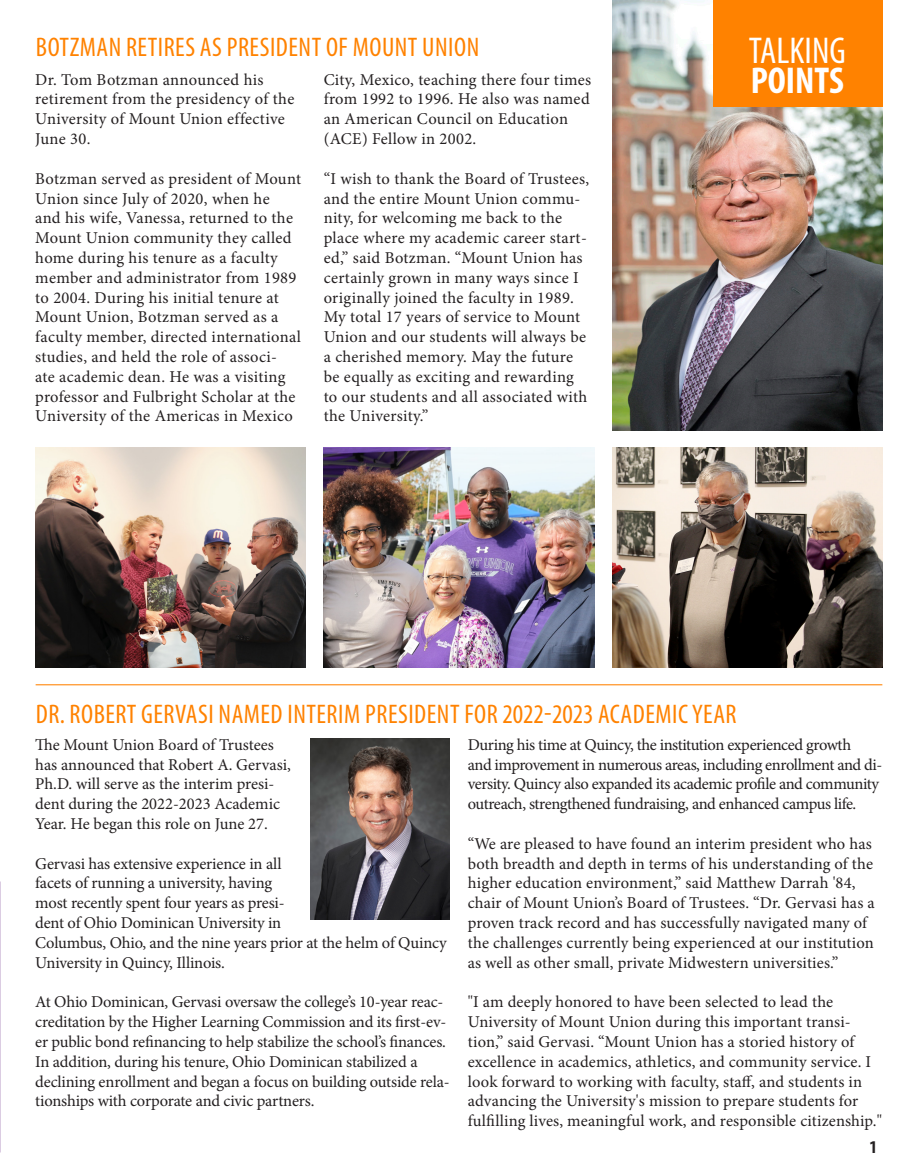
<style>
.page{position:relative;width:918px;height:1175px;background:#fff}
.page>*{position:absolute;margin:0;border:0;box-sizing:border-box;transform-origin:0 0}
.t1{font:condensed 37.5px/30px "Myriad Pro";color:#fff}
.t2{font:condensed 27px "Myriad Pro";letter-spacing:.02em;color:#ff8200}
.t3{font:700 condensed 18px "Myriad Pro";color:#231f20}
.Class_Note_Death_Inf{font:16.5px/19.8px "Minion Pro";letter-spacing:.005em;color:#231f20}
.Class_Note_Death_Inf-2{font:16.5px/19.8px "Minion Pro";letter-spacing:-.025em;color:#231f20}
.s1{font-weight:700}
</style>
<div class="page">
<img style="left:612px;top:0;width:270px;height:430px">
<div style="left:713px;top:0;width:169px;height:107px;background:#ff8200"></div>
<img style="left:36px;top:447px;width:270px;height:221px">
<img style="left:612px;top:447px;width:270px;height:220px">
<img style="left:324px;top:447px;width:270px;height:220px">
<img style="left:310px;top:738px;width:140px;height:181px">
<hr style="left:36px;top:684px;width:846px;height:1px;background:#ff8200">
<p class="t2" style="left:36px;top:31px;width:445px">BOTZMAN RETIRES AS PRESIDENT OF MOUNT UNION</p>
<p class="Class_Note_Death_Inf" style="left:35px;top:70px;width:261px">Dr. Tom Botzman announced his retirement from the presidency of the<br>University of Mount Union effective<br>June 30.</p>
<p class="Class_Note_Death_Inf" style="left:35px;top:169px;width:267px">Botzman served as president of Mount Union since July of 2020, when he<br>and his wife, Vanessa, returned to the Mount Union community they called home during his tenure as a faculty member and administrator from 1989 to 2004. During his initial tenure at Mount Union, Botzman served as a faculty member, directed international studies, and held the role of associ-<br>ate academic dean. He was a visiting professor and Fulbright Scholar at the University of the Americas in Mexico</p>
<p class="Class_Note_Death_Inf" style="left:324px;top:70px;width:269px">City, Mexico, teaching there four times from 1992 to 1996. He also was named an American Council on Education (ACE) Fellow in 2002.</p>
<p class="Class_Note_Death_Inf" style="left:324px;top:169px;width:267px">“I wish to thank the Board of Trustees, and the entire Mount Union commu&shy;nity, for welcoming me back to the place where my academic career start&shy;ed,” said Botzman. “Mount Union has certainly grown in many ways since I originally joined the faculty in 1989.<br>My total 17 years of service to Mount Union and our students will always be a cherished memory. May the future be equally as exciting and rewarding to our students and all associated with the University.”</p>
<p class="t1" style="left:749px;top:35px;width:99px">TALKING<br><span class="s1">POINTS</span></p>
<p class="t2" style="left:36px;top:697px;width:702px">DR. ROBERT GERVASI NAMED INTERIM PRESIDENT FOR 2022-2023 ACADEMIC YEAR</p>
<p class="Class_Note_Death_Inf" style="left:35px;top:734px;width:257px">The Mount Union Board of Trustees has announced that Robert A. Gervasi, Ph.D. will serve as the interim presi&shy;dent during the 2022-2023 Academic Year. He began this role on June 27.</p>
<p class="Class_Note_Death_Inf" style="left:35px;top:853px;width:413px">Gervasi has extensive experience in all<br>facets of running a university, having<br>most recently spent four years as presi-<br>dent of Ohio Dominican University in<br>Columbus, Ohio, and the nine years prior at the helm of Quincy University in Quincy, Illinois.</p>
<p class="Class_Note_Death_Inf" style="left:35px;top:992px;width:416px">At Ohio Dominican, Gervasi oversaw the college’s 10-year reac&shy;creditation by the Higher Learning Commission and its first-ev&shy;er public bond refinancing to help stabilize the school’s finances.<br>In addition, during his tenure, Ohio Dominican stabilized a declining enrollment and began a focus on building outside rela&shy;tionships with corporate and civic partners.</p>
<p class="Class_Note_Death_Inf-2" style="left:468px;top:734px;width:416px">During his time at Quincy, the institution experienced growth<br>and improvement in numerous areas, including enrollment and di&shy;versity. Quincy also expanded its academic profile and community outreach, strengthened fundraising, and enhanced campus life.</p>
<p class="Class_Note_Death_Inf" style="left:468px;top:833px;width:408px">“We are pleased to have found an interim president who has both breadth and depth in terms of his understanding of the higher education environment,” said Matthew Darrah '84, chair of Mount Union’s Board of Trustees. “Dr. Gervasi has a proven track record and has successfully navigated many of the challenges currently being experienced at our institution as well as other small, private Midwestern universities.”</p>
<p class="Class_Note_Death_Inf" style="left:468px;top:992px;width:416px">"I am deeply honored to have been selected to lead the University of Mount Union during this important transi&shy;tion,” said Gervasi. “Mount Union has a storied history of excellence in academics, athletics, and community service. I look forward to working with faculty, staff, and students in advancing the University's mission to prepare students for fulfilling lives, meaningful work, and responsible citizenship."</p>
<p class="t3" style="left:869px;top:1135px;width:9px">1</p>
</div>
